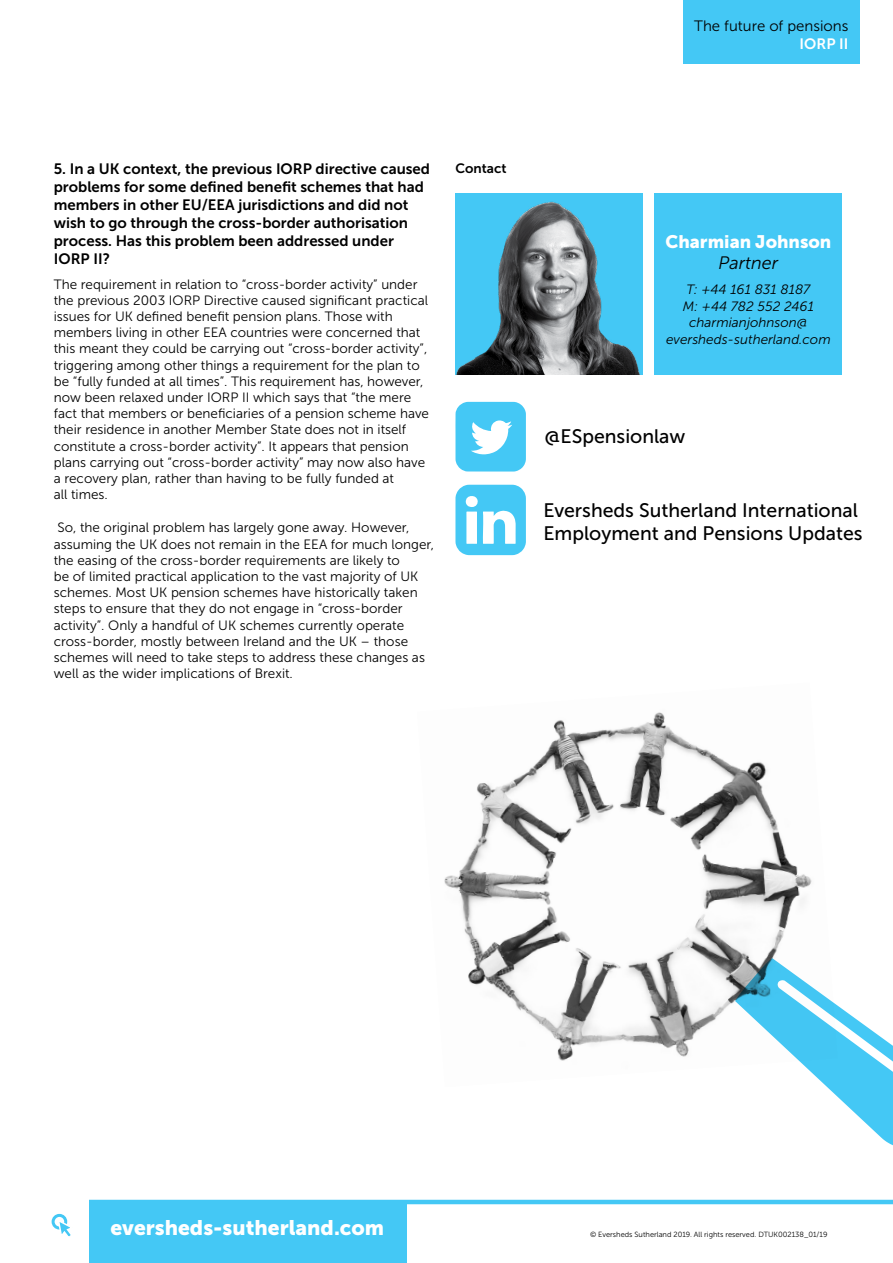
<style>
.page{position:relative;width:893px;height:1263px;background:#fff}
.page>*{position:absolute;margin:0;border:0;box-sizing:border-box;transform-origin:0 0}
.t1{font:21px "Museo Sans 900";color:#fff}
.t2{font:19.5px/22.5px "Museo Sans 500";color:#000}
.t3{font:18px "Museo Sans 900";color:#fff}
.t4{font:italic 18px "Museo Sans 300";color:#000}
.t5{font:15px/18px "Museo Sans 700";color:#000}
.t6{font:15px "Museo Sans 300";color:#000}
.t7{font:15px "Museo Sans 700";color:#fff}
.t8{font:13.5px/16.2px "Museo Sans 300";color:#000}
.t9{font:italic 13.5px/16.5px "Museo Sans 300";color:#000;text-align:center}
.t10{font:13.5px "Museo Sans 700";color:#000}
.t11{font:7.5px "Museo Sans 300";color:#000}
</style>
<div class="page">
<div style="left:684px;top:0;width:176px;height:64px;background:#44c8f5"></div>
<img style="left:444px;top:712px;width:368px;height:349px">
<svg style="left:733px;top:958px;width:160px;height:188px"></svg>
<div style="left:655px;top:193px;width:187px;height:182px;background:#44c8f5"></div>
<img style="left:455px;top:193px;width:188px;height:182px">
<div style="left:89px;top:1202px;width:317px;height:61px;background:#44c8f5"></div>
<div style="left:52px;top:1216px;width:15px;height:15px;border:3px solid #fff;border-radius:50%"></div>
<div style="left:52px;top:1214px;width:15px;height:15px;border:3px solid #44c8f5;border-radius:50%"></div>
<svg style="left:57px;top:1218px;width:14px;height:19px"></svg>
<hr style="left:89px;top:1200px;width:804px;height:4px;background:#44c8f5">
<svg style="left:455px;top:485px;width:71px;height:70px"></svg>
<svg style="left:455px;top:402px;width:71px;height:69px"></svg>
<p class="t6" style="left:694px;top:18px;width:156px">The future of pensions</p>
<p class="t7" style="left:800px;top:36px;width:50px">IORP II</p>
<p class="t5" style="left:54px;top:160px;width:378px">5. In a UK context, the previous IORP directive caused problems for some defined benefit schemes that had members in other EU/EEA jurisdictions and did not wish to go through the cross-border authorisation process. Has this problem been addressed under IORP II?</p>
<p class="t8" style="left:54px;top:276px;width:377px">The requirement in relation to “cross-border activity” under the previous 2003 IORP Directive caused significant practical issues for UK defined benefit pension plans. Those with members living in other EEA countries were concerned that this meant they could be carrying out “cross-border activity”, triggering among other things a requirement for the plan to be “fully funded at all times”. This requirement has, however, now been relaxed under IORP II which says that “the mere fact that members or beneficiaries of a pension scheme have their residence in another Member State does not in itself constitute a cross-border activity”. It appears that pension plans carrying out “cross-border activity” may now also have a recovery plan, rather than having to be fully funded at<br>all times.</p>
<p class="t8" style="left:54px;top:520px;width:382px">So, the original problem has largely gone away. However, assuming the UK does not remain in the EEA for much longer, the easing of the cross-border requirements are likely to<br>be of limited practical application to the vast majority of UK schemes. Most UK pension schemes have historically taken steps to ensure that they do not engage in “cross-border activity”. Only a handful of UK schemes currently operate cross-border, mostly between Ireland and the UK – those schemes will need to take steps to address these changes as well as the wider implications of Brexit.</p>
<p class="t10" style="left:455px;top:161px;width:53px">Contact</p>
<h3 class="t3" style="left:665px;top:232px;width:167px">Charmian Johnson</h3>
<h3 class="t4" style="left:719px;top:253px;width:61px">Partner</h3>
<p class="t9" style="left:666px;top:281px;width:166px">T: +44 161 831 8187<br>M: +44 782 552 2461 charmianjohnson@ eversheds-sutherland.com</p>
<h2 class="t2" style="left:544px;top:425px;width:142px">@ESpensionlaw</h2>
<h2 class="t2" style="left:543px;top:499px;width:321px">Eversheds Sutherland International<br>Employment and Pensions Updates</h2>
<h1 class="t1" style="left:110px;top:1216px;width:275px">eversheds-sutherland.com</h1>
<p class="t11" style="left:590px;top:1230px;width:239px">© Eversheds Sutherland 2019. All rights reserved. DTUK002138_01/19</p>
</div>
